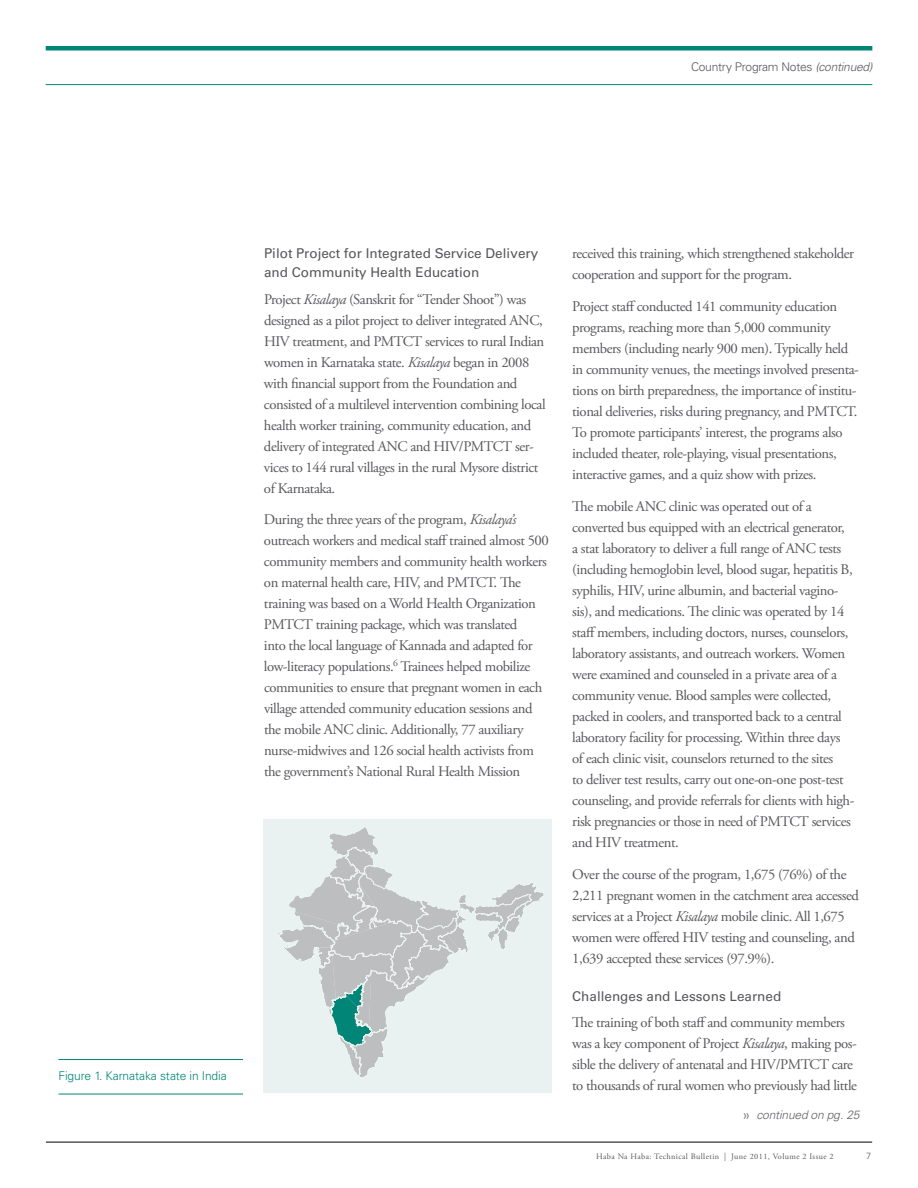
<style>
.page{position:relative;width:918px;height:1188px;background:#fff}
.page>*{position:absolute;margin:0;border:0;box-sizing:border-box;transform-origin:0 0}
.t1{font:14.7px/21px "Adobe Garamond Pro";letter-spacing:-.03em;color:#58565a}
.t2{font:13.5px/19.5px "Univers";color:#58565a}
.t3{font:300 12px "Univers";letter-spacing:-.02em;color:#58565a}
.t4{font:300 12px "Univers";letter-spacing:-.01em;color:#008576}
.t5{font:italic 300 12px "Univers";letter-spacing:-.015em;color:#636165}
.t6{font:300 9px "Univers";color:#58565a}
.t7{font:8.25px "Adobe Garamond Pro";letter-spacing:.05em;color:#58565a}
.s1{font-style:italic}
.s2{font-style:normal;font-size:15px}
</style>
<div class="page">
<hr style="left:46px;top:46px;width:826px;height:4px;background:#008576">
<hr style="left:46px;top:84px;width:826px;height:1px;background:#008576">
<div style="left:263px;top:820px;width:288px;height:273px;background:#e9f2f0"></div>
<svg style="left:278px;top:827px;width:266px;height:250px"></svg>
<hr style="left:58px;top:1059px;width:185px;height:1px;background:#008576">
<hr style="left:58px;top:1094px;width:185px;height:1px;background:#008576">
<hr style="left:46px;top:1142px;width:826px;height:1px;background:#000">
<p class="t3" style="left:691px;top:59px;width:183px">Country Program Notes <span class="s1">(continued)</span></p>
<p class="t4" style="left:58px;top:1069px;width:170px">Figure 1. Karnataka state in India</p>
<p class="t2" style="left:264px;top:243px;width:276px">Pilot Project for Integrated Service Delivery and Community Health Education</p>
<p class="t1" style="left:264px;top:289px;width:283px">Project <span class="s1">Kisalaya</span> (Sanskrit for “Tender Shoot”) was designed as a pilot project to deliver integrated ANC, HIV treatment, and PMTCT services to rural Indian women in Karnataka state. <span class="s1">Kisalaya</span> began in 2008 with financial support from the Foundation and consisted of a multilevel intervention combining local health worker training, community education, and delivery of integrated ANC and HIV/PMTCT ser&shy;vices to 144 rural villages in the rural Mysore district of Karnataka.</p>
<p class="t1" style="left:264px;top:510px;width:286px">During the three years of the program, <span class="s1">Kisalaya’s </span>outreach workers and medical staff trained almost 500 community members and community health workers on maternal health care, HIV, and PMTCT. The training was based on a World Health Organization PMTCT training package, which was translated<br>into the local language of Kannada and adapted for low‐literacy populations.<sup>6</sup> Trainees helped mobilize communities to ensure that pregnant women in each village attended community education sessions and the mobile ANC clinic. Additionally, 77 auxiliary nurse-midwives and 126 social health activists from the government’s National Rural Health Mission</p>
<p class="t1" style="left:572px;top:244px;width:283px">received this training, which strengthened stakeholder cooperation and support for the program.</p>
<p class="t1" style="left:572px;top:296px;width:288px">Project staff conducted 141 community education programs, reaching more than 5,000 community members (including nearly 900 men). Typically held in community venues, the meetings involved presenta&shy;tions on birth preparedness, the importance of institu&shy;tional deliveries, risks during pregnancy, and PMTCT.<br>To promote participants’ interest, the programs also included theater, role‐playing, visual presentations, interactive games, and a quiz show with prizes.</p>
<p class="t1" style="left:572px;top:496px;width:284px">The mobile ANC clinic was operated out of a converted bus equipped with an electrical generator,<br>a stat laboratory to deliver a full range of ANC tests (including hemoglobin level, blood sugar, hepatitis B, syphilis, HIV, urine albumin, and bacterial vagino&shy;sis), and medications. The clinic was operated by 14 staff members, including doctors, nurses, counselors, laboratory assistants, and outreach workers. Women were examined and counseled in a private area of a community venue. Blood samples were collected, packed in coolers, and transported back to a central laboratory facility for processing. Within three days of each clinic visit, counselors returned to the sites<br>to deliver test results, carry out one‐on‐one post‐test counseling, and provide referrals for clients with high&shy;risk pregnancies or those in need of PMTCT services and HIV treatment.</p>
<p class="t1" style="left:572px;top:864px;width:288px">Over the course of the program, 1,675 (76%) of the 2,211 pregnant women in the catchment area accessed services at a Project <span class="s1">Kisalaya</span> mobile clinic. All 1,675 women were offered HIV testing and counseling, and 1,639 accepted these services (97.9%).</p>
<p class="t2" style="left:572px;top:987px;width:211px">Challenges and Lessons Learned</p>
<p class="t1" style="left:572px;top:1013px;width:286px">The training of both staff and community members was a key component of Project <span class="s1">Kisalaya</span>, making pos&shy;sible the delivery of antenatal and HIV/PMTCT care to thousands of rural women who previously had little</p>
<p class="t5" style="left:742px;top:1107px;width:119px"><span class="s2">»</span> continued on pg. 25</p>
<p class="t7" style="left:596px;top:1152px;width:239px">Haba Na Haba: Technical Bulletin | June 2011, Volume 2 Issue 2</p>
<p class="t6" style="left:866px;top:1151px;width:7px">7</p>
</div>
